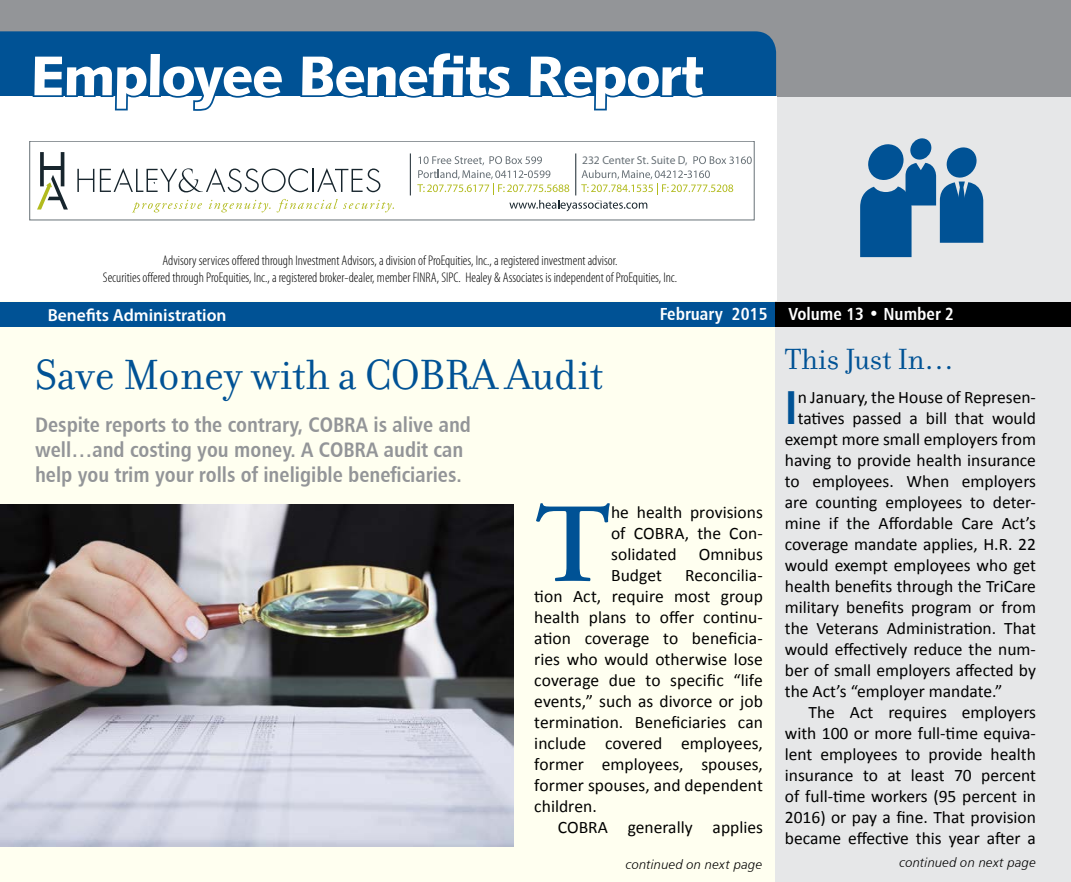
<style>
.page{position:relative;width:1071px;height:882px;background:#fff}
.page>*{position:absolute;margin:0;border:0;box-sizing:border-box;transform-origin:0 0}
.t1{font:600 112.52px "Adobe Garamond Pro";color:#005295}
.t2{font:56px "Humanist 531 BT Black A";letter-spacing:-.025em;color:#fff}
.t3{font:600 48.65px "Myriad Pro";color:#005295}
.t4{font:45.5px "Filosofia";color:#005295}
.t5{font:31.5px "Filosofia";color:#005295}
.t6{font:21px/25.2px "Humanist 777 BT Bold Condensed B";color:#939598}
.t7{font:17.5px/21px "Calibri";color:#000;text-align:justify}
.t8{font:17.5px "Humanist 777 BT Bold Condensed B";color:#fff}
.t9{font:600 17.5px "Myriad Pro";color:#fff}
.t10{font:300 condensed 14px/16.8px "Myriad Pro";color:#000;text-align:center}
.t11{font:13.12px "Humanist 777 BT Light Italic B";letter-spacing:.015em;color:#000}
.t12{font:11.55px "Myriad Pro";color:#687177}
</style>
<div class="page">
<div style="left:1px;top:1px;width:1070px;height:881px;background:#fffff0"></div>
<div style="left:776px;top:75px;width:295px;height:807px;background:#e6e7e8"></div>
<div style="left:0;top:0;width:1071px;height:96px;background:#939598"></div>
<div style="left:0;top:31px;width:776px;height:65px;background:#005295"></div>
<div style="left:0;top:96px;width:776px;height:205px;background:#fff"></div>
<svg style="left:910px;top:138px;width:22px;height:22px"></svg>
<svg style="left:860px;top:144px;width:123px;height:113px"></svg>
<div style="left:0;top:303px;width:776px;height:24px;background:#005295"></div>
<div style="left:776px;top:303px;width:295px;height:24px;background:#000"></div>
<svg style="left:31px;top:50px;width:254px;height:61px"></svg>
<div style="left:299px;top:50px;width:215px;height:48px;background:#005295"></div>
<svg style="left:527px;top:53px;width:180px;height:58px"></svg>
<img style="left:0;top:505px;width:513px;height:342px">
<svg style="left:77px;top:169px;width:17px;height:23px"></svg>
<svg style="left:100px;top:168px;width:280px;height:24px"></svg>
<svg style="left:37px;top:175px;width:31px;height:35px"></svg>
<hr style="left:61px;top:152px;width:3px;height:34px;background:#17252d">
<svg style="left:40px;top:152px;width:4px;height:34px"></svg>
<hr style="left:43px;top:167px;width:20px;height:3px;background:#17252d">
<svg style="left:133px;top:200px;width:69px;height:12px"></svg>
<svg style="left:209px;top:200px;width:62px;height:12px"></svg>
<svg style="left:277px;top:199px;width:117px;height:13px"></svg>
<svg style="left:417px;top:156px;width:334px;height:55px"></svg>
<div style="left:29px;top:141px;width:725px;height:79px;border:1px solid #687177"></div>
<hr style="left:410px;top:153px;width:1px;height:42px;background:#17252d">
<hr style="left:575px;top:153px;width:1px;height:42px;background:#17252d">
<h2 class="t2" style="left:31px;top:40px;width:674px">Employee Benefits Report</h2>
<p class="t12" style="left:582px;top:154px;width:107px">232 Center St. Suite D,</p>
<p class="t10" style="left:103px;top:252px;width:576px">Advisory services offered through Investment Advisors, a division of ProEquities, Inc., a registered investment advisor.<br>Securities offered through ProEquities, Inc., a registered broker-dealer, member FINRA, SIPC. Healey &amp; Associates is independent of ProEquities, Inc.</p>
<p class="t9" style="left:48px;top:304px;width:180px">Benefits Administration</p>
<p class="t8" style="left:660px;top:303px;width:296px">February 2015 Volume 13 • Number 2</p>
<h3 class="t4" style="left:35px;top:349px;width:570px">Save Money with a COBRA Audit</h3>
<p class="t6" style="left:35px;top:411px;width:438px">Despite reports to the contrary, COBRA is alive and well…and costing you money. A COBRA audit can help you trim your rolls of ineligible beneficiaries.</p>
<h1 class="t1" style="left:534px;top:480px;width:78px">T</h1>
<p class="t7" style="left:611px;top:502px;width:153px">he health provisions of COBRA, the Con&shy;solidated</p>
<p class="t7" style="left:699px;top:544px;width:66px">Omnibus</p>
<p class="t7" style="left:534px;top:565px;width:230px;text-indent:151px">Reconcilia&shy;tion Act, require most group health plans to offer continu&shy;ation coverage to beneficia&shy;ries who would otherwise lose coverage due to specific “life events,” such as divorce or job termination. Beneficiaries can include covered employees, former employees, spouses, former spouses, and dependent children.</p>
<p class="t7" style="left:558px;top:817px;width:207px">COBRA generally applies</p>
<p class="t7" style="left:611px;top:565px;width:52px">Budget</p>
<h3 class="t5" style="left:785px;top:342px;width:171px">This Just In…</h3>
<h3 class="t3" style="left:785px;top:376px;width:14px">I</h3>
<p class="t7" style="left:798px;top:386px;width:240px">n January, the House of Represen-</p>
<p class="t7" style="left:798px;top:407px;width:240px">tatives passed a bill that would</p>
<p class="t7" style="left:785px;top:428px;width:253px">exempt more small employers from</p>
<p class="t7" style="left:785px;top:449px;width:253px">having to provide health insurance</p>
<p class="t7" style="left:785px;top:470px;width:253px">to employees. When employers</p>
<p class="t7" style="left:785px;top:491px;width:253px">are counting employees to deter-</p>
<p class="t7" style="left:785px;top:512px;width:253px">mine if the Affordable Care Act’s</p>
<p class="t7" style="left:785px;top:533px;width:253px">coverage mandate applies, H.R. 22</p>
<p class="t7" style="left:785px;top:554px;width:253px">would exempt employees who get</p>
<p class="t7" style="left:785px;top:575px;width:253px">health benefits through the TriCare</p>
<p class="t7" style="left:785px;top:596px;width:253px">military benefits program or from</p>
<p class="t7" style="left:785px;top:617px;width:253px">the Veterans Administration. That</p>
<p class="t7" style="left:785px;top:638px;width:253px">would effectively reduce the num-</p>
<p class="t7" style="left:785px;top:659px;width:253px">ber of small employers affected by</p>
<p class="t7" style="left:785px;top:680px;width:219px">the Act’s “employer mandate.”</p>
<p class="t7" style="left:809px;top:701px;width:229px">The Act requires employers</p>
<p class="t7" style="left:785px;top:722px;width:253px">with 100 or more full-time equiva-</p>
<p class="t7" style="left:785px;top:743px;width:253px">lent employees to provide health</p>
<p class="t7" style="left:785px;top:764px;width:253px">insurance to at least 70 percent</p>
<p class="t7" style="left:785px;top:785px;width:253px">of full-time workers (95 percent in</p>
<p class="t7" style="left:785px;top:806px;width:253px">2016) or pay a fine. That provision</p>
<p class="t7" style="left:785px;top:827px;width:253px">became effective this year after a</p>
<p class="t11" style="left:626px;top:857px;width:138px">continued on next page</p>
<p class="t11" style="left:900px;top:855px;width:138px">continued on next page</p>
</div>
